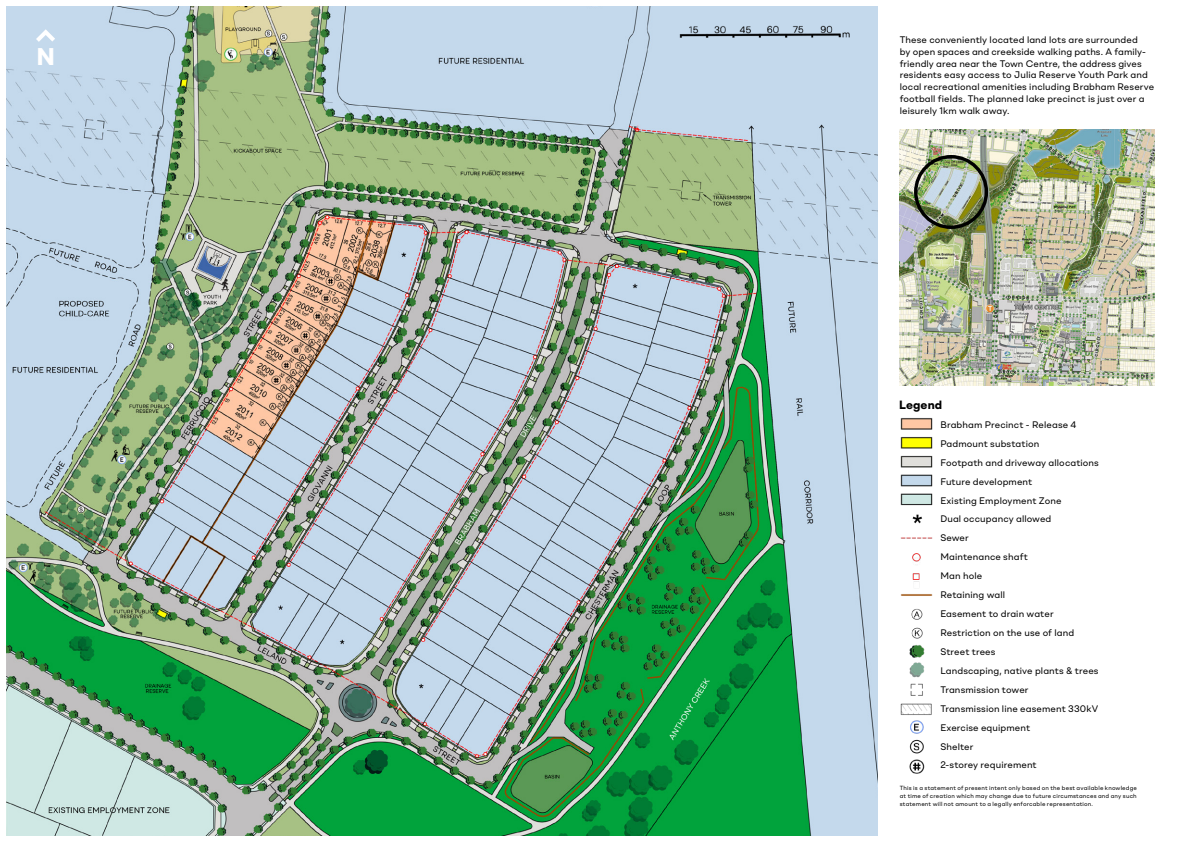
<style>
.page{position:relative;width:1191px;height:842px;background:#fff}
.page>*{position:absolute;margin:0;border:0;box-sizing:border-box;transform-origin:0 0}
.t1{font:700 24.2px "Shape";color:#fff}
.t2{font:700 12px "Shape";letter-spacing:.005em;color:#000}
.t3{font:9.5px/18.9px "Shape";letter-spacing:.01em;color:#000}
.t4{font:6px/8px "Shape";letter-spacing:.025em;color:#000;text-align:justify}
</style>
<div class="page">
<img style="left:899px;top:130px;width:256px;height:255px">
<div style="left:914px;top:155px;width:74px;height:74px;border:3px solid #000;border-radius:50%"></div>
<img style="left:900px;top:418px;width:33px;height:356px">
<img style="left:7px;top:7px;width:870px;height:828px">
<img style="left:663px;top:7px;width:192px;height:46px">
<svg style="left:32px;top:26px;width:27px;height:20px"></svg>
<h1 class="t1" style="left:37px;top:40px;width:20px">N</h1>
<p class="t3" style="left:899px;top:34px;width:256px;line-height:11.7px">These conveniently located land lots are surrounded<br>by open spaces and creekside walking paths. A family&shy;friendly area near the Town Centre, the address gives residents easy access to Julia Reserve Youth Park and local recreational amenities including Brabham Reserve football fields. The planned lake precinct is just over a leisurely 1km walk away.</p>
<p class="t2" style="left:899px;top:396px;width:44px">Legend</p>
<p class="t3" style="left:940px;top:415px;width:160px">Brabham Precinct - Release 4<br>Padmount substation<br>Footpath and driveway allocations<br>Future development<br>Existing Employment Zone<br>Dual occupancy allowed<br>Sewer<br>Maintenance shaft<br>Man hole<br>Retaining wall<br>Easement to drain water<br>Restriction on the use of land<br>Street trees<br>Landscaping, native plants &amp; trees<br>Transmission tower<br>Transmission line easement 330kV<br>Exercise equipment<br>Shelter<br>2-storey requirement</p>
<p class="t4" style="left:899px;top:784px;width:239px">This is a statement of present intent only based on the best available knowledge at time of creation which may change due to future circumstances and any such statement will not amount to a legally enforcable representation.</p>
</div>
